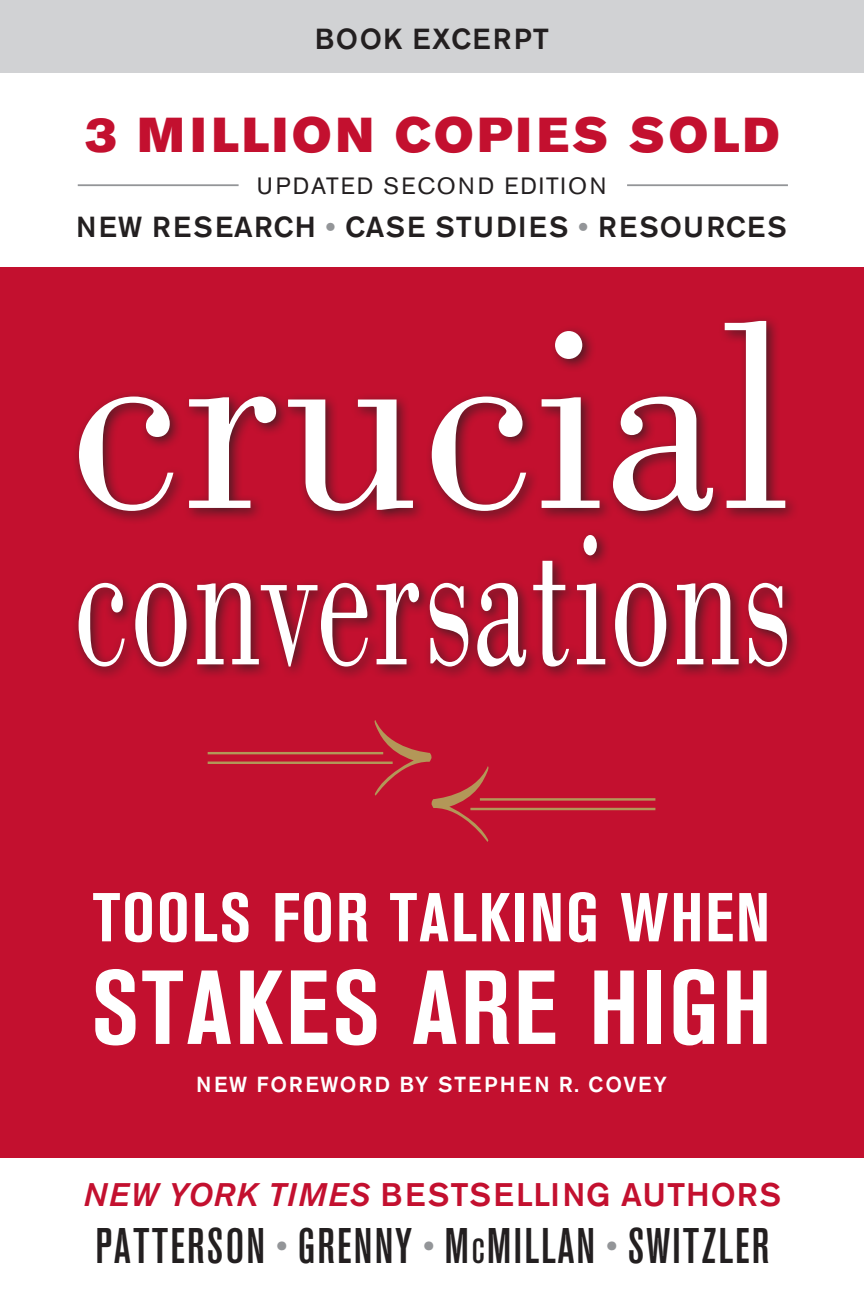
<style>
.page{position:relative;width:864px;height:1296px;background:#fff}
.page>*{position:absolute;margin:0;border:0;box-sizing:border-box;transform-origin:0 0}
.t1{font:271.8px "Bodoni";color:#fff}
.t2{font:198.8px "Bodoni";letter-spacing:.01em;color:#fff;scale:.65 1}
.t3{font:700 condensed 104px "Akzidenz Grotesk BE";letter-spacing:.03em;color:#fff}
.t4{font:700 condensed 68.4px "Akzidenz Grotesk BE";letter-spacing:.03em;color:#fff}
.t5{font:500 condensed 49.6px "Akzidenz Grotesk BE";letter-spacing:.045em;color:#231f20}
.t6{font:48.6px "Akzidenz Grotesk BE Super";letter-spacing:.09em;color:#c3102f}
.t7{font:500 32.4px "Akzidenz Grotesk BE";letter-spacing:.03em;color:#c3102f}
.t8{font:500 28.8px "Akzidenz Grotesk BE";letter-spacing:.04em;color:#231f20}
.t9{font:23.4px "Akzidenz Grotesk BE";letter-spacing:.08em;color:#231f20}
.t10{font:500 21.6px "Akzidenz Grotesk BE";letter-spacing:.08em;color:#fff}
.s1{color:#939598}
.s2{font-style:italic}
.s3{font-size:34.4px;color:#939598}
.s4{font-size:34.6px}
</style>
<div class="page">
<div style="left:0;top:268px;width:864px;height:890px;background:#c3102f"></div>
<div style="left:0;top:0;width:864px;height:72px;background:#d1d2d4"></div>
<hr style="left:627px;top:184px;width:161px;height:2px;background:#939598">
<hr style="left:78px;top:184px;width:161px;height:2px;background:#939598">
<div style="left:72px;top:314px;width:727px;height:211px;background:#231f20;opacity:.75"></div>
<div style="left:71px;top:529px;width:731px;height:152px;background:#231f20;opacity:.75"></div>
<hr style="left:480px;top:798px;width:175px;height:3px;background:#b39758">
<hr style="left:470px;top:808px;width:185px;height:2px;background:#b39758">
<svg style="left:373px;top:720px;width:117px;height:122px"></svg>
<hr style="left:208px;top:752px;width:175px;height:2px;background:#b39758">
<hr style="left:208px;top:762px;width:185px;height:2px;background:#b39758">
<p class="t8" style="left:315px;top:21px;width:236px">BOOK EXCERPT</p>
<p class="t6" style="left:85px;top:107px;width:696px">3 MILLION COPIES SOLD</p>
<p class="t9" style="left:257px;top:172px;width:351px">UPDATED SECOND EDITION</p>
<p class="t8" style="left:76px;top:209px;width:712px">NEW RESEARCH <span class="s1">•</span> CASE STUDIES <span class="s1">•</span> RESOURCES</p>
<p class="t1" style="left:69px;top:259px;width:724px">crucial</p>
<p class="t2" style="left:74px;top:482px;width:1106px">conversations</p>
<p class="t4" style="left:93px;top:878px;width:679px">TOOLS FOR TALKING WHEN</p>
<p class="t3" style="left:91px;top:948px;width:682px">STAKES ARE HIGH</p>
<p class="t10" style="left:196px;top:1071px;width:472px">NEW FOREWORD BY STEPHEN R. COVEY</p>
<p class="t7" style="left:84px;top:1175px;width:699px"><span class="s2">NEW YORK TIMES</span> BESTSELLING AUTHORS</p>
<p class="t5" style="left:96px;top:1219px;width:675px">PATTERSON <span class="s3">•</span> GRENNY <span class="s3">•</span> M<span class="s4">c</span>MILLAN <span class="s3">•</span> SWITZLER</p>
</div>
